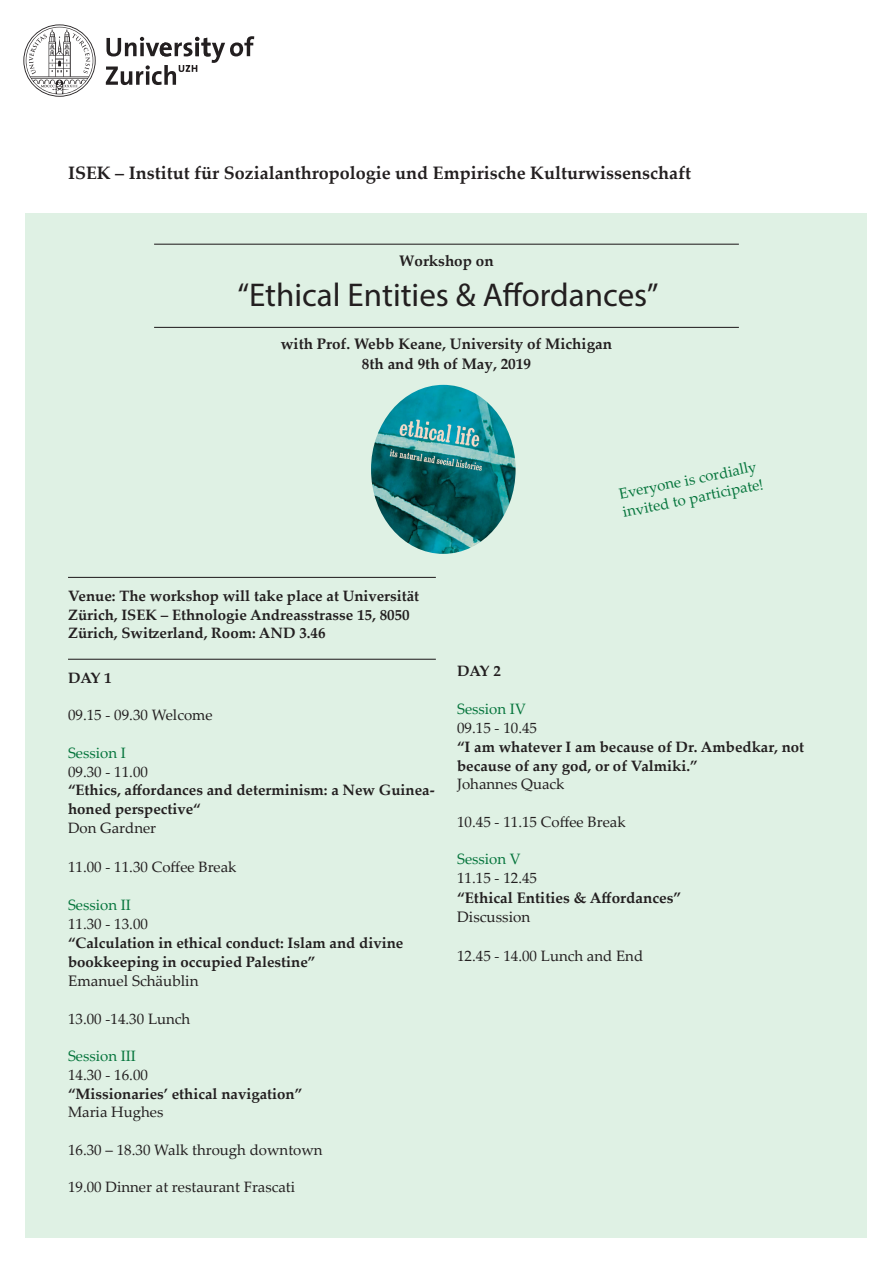
<style>
.page{position:relative;width:893px;height:1263px;background:#fff}
.page>*{position:absolute;margin:0;border:0;box-sizing:border-box;transform-origin:0 0}
.Haupttitel__Name_eve{font:33px "Myriad Pro";color:#231f20}
.t1{font:700 18px "Palatino Linotype";color:#231f20}
.Titel1_Linie{font:700 15.3px/19.6px "Palatino Linotype";color:#231f20;text-align:center}
.The_sans_bold{font:700 15.3px "Palatino Linotype";color:#231f20}
.The_sans_bold-2{font:15.3px "Palatino Linotype";color:#231f20}
.The_sans_bold-3{font:700 15px/18.8px "Palatino Linotype";color:#231f20}
.Fliesstext_ISEK{font:15px "Palatino Linotype";color:#231f20}
.Palatino_bold{font:700 15px/18.8px "Palatino Linotype";color:#231f20}
.Titel3_Session{font:15px/18.8px "Palatino Linotype";color:#05753c}
.The_sans_bold-4{font:15px "Palatino Linotype";color:#231f20}
</style>
<div class="page">
<div style="left:26px;top:213px;width:841px;height:1024px;background:#dff1e4"></div>
<img style="left:371px;top:385px;width:145px;height:169px">
<hr style="left:154px;top:244px;width:585px;height:1px;background:#231f20">
<hr style="left:154px;top:327px;width:585px;height:1px;background:#231f20">
<hr style="left:68px;top:577px;width:368px;height:1px;background:#231f20">
<hr style="left:68px;top:659px;width:368px;height:1px;background:#231f20">
<svg style="left:23px;top:24px;width:231px;height:73px"></svg>
<p class="t1" style="left:68px;top:160px;width:624px">ISEK – Institut für Sozialanthropologie und Empirische Kulturwissenschaft</p>
<p class="Titel1_Linie" style="left:399px;top:251px;width:96px">Workshop on</p>
<p class="Haupttitel__Name_eve" style="left:237px;top:274px;width:423px">“Ethical Entities &amp; Affordances”</p>
<p class="Titel1_Linie" style="left:281px;top:334px;width:333px">with Prof. Webb Keane, University of Michigan<br>8th and 9th of May, 2019</p>
<p class="Titel3_Session" style="left:617px;top:485px;width:145px;rotate:-12deg">Everyone is cordially invited to participate!</p>
<p class="Palatino_bold" style="left:68px;top:586px;width:353px">Venue: The workshop will take place at Universität<br>Zürich, ISEK – Ethnologie Andreasstrasse 15, 8050<br>Zürich, Switzerland, Room: AND 3.46</p>
<p class="Palatino_bold" style="left:68px;top:668px;width:45px">DAY 1</p>
<p class="Fliesstext_ISEK" style="left:68px;top:704px;width:146px">09.15 - 09.30 Welcome</p>
<p class="Titel3_Session" style="left:68px;top:743px;width:59px">Session I</p>
<p class="Fliesstext_ISEK" style="left:68px;top:761px;width:81px">09.30 - 11.00</p>
<p class="The_sans_bold-3" style="left:68px;top:780px;width:368px">“Ethics, affordances and determinism: a New Guinea&shy;honed perspective“</p>
<p class="The_sans_bold-4" style="left:68px;top:817px;width:90px">Don Gardner</p>
<p class="Fliesstext_ISEK" style="left:68px;top:856px;width:170px">11.00 - 11.30 Coffee Break</p>
<p class="Titel3_Session" style="left:68px;top:895px;width:64px">Session II</p>
<p class="Fliesstext_ISEK" style="left:68px;top:913px;width:81px">11.30 - 13.00</p>
<p class="The_sans_bold-3" style="left:68px;top:933px;width:337px">“Calculation in ethical conduct: Islam and divine bookkeeping in occupied Palestine”</p>
<p class="The_sans_bold-2" style="left:68px;top:970px;width:132px">Emanuel Schäublin</p>
<p class="Fliesstext_ISEK" style="left:68px;top:1008px;width:124px">13.00 -14.30 Lunch</p>
<p class="Titel3_Session" style="left:68px;top:1046px;width:69px">Session III</p>
<p class="Fliesstext_ISEK" style="left:68px;top:1064px;width:81px">14.30 - 16.00</p>
<p class="The_sans_bold-3" style="left:68px;top:1084px;width:236px">“Missionaries’ ethical navigation”</p>
<p class="The_sans_bold-4" style="left:68px;top:1102px;width:97px">Maria Hughes</p>
<p class="Fliesstext_ISEK" style="left:68px;top:1139px;width:256px">16.30 – 18.30 Walk through downtown</p>
<p class="Fliesstext_ISEK" style="left:68px;top:1177px;width:229px">19.00 Dinner at restaurant Frascati</p>
<p class="Palatino_bold" style="left:457px;top:661px;width:45px">DAY 2</p>
<p class="Titel3_Session" style="left:457px;top:699px;width:70px">Session IV</p>
<p class="Fliesstext_ISEK" style="left:457px;top:717px;width:81px">09.15 - 10.45</p>
<p class="The_sans_bold-3" style="left:457px;top:737px;width:349px">“I am whatever I am because of Dr. Ambedkar, not because of any god, or of Valmiki.”</p>
<p class="The_sans_bold-4" style="left:457px;top:773px;width:109px">Johannes Quack</p>
<p class="Fliesstext_ISEK" style="left:457px;top:811px;width:170px">10.45 - 11.15 Coffee Break</p>
<p class="Titel3_Session" style="left:457px;top:849px;width:65px">Session V</p>
<p class="Fliesstext_ISEK" style="left:457px;top:867px;width:81px">11.15 - 12.45</p>
<p class="The_sans_bold" style="left:457px;top:886px;width:226px">“Ethical Entities &amp; Affordances”</p>
<p class="The_sans_bold-2" style="left:457px;top:906px;width:75px">Discussion</p>
<p class="Fliesstext_ISEK" style="left:457px;top:945px;width:188px">12.45 - 14.00 Lunch and End</p>
</div>
